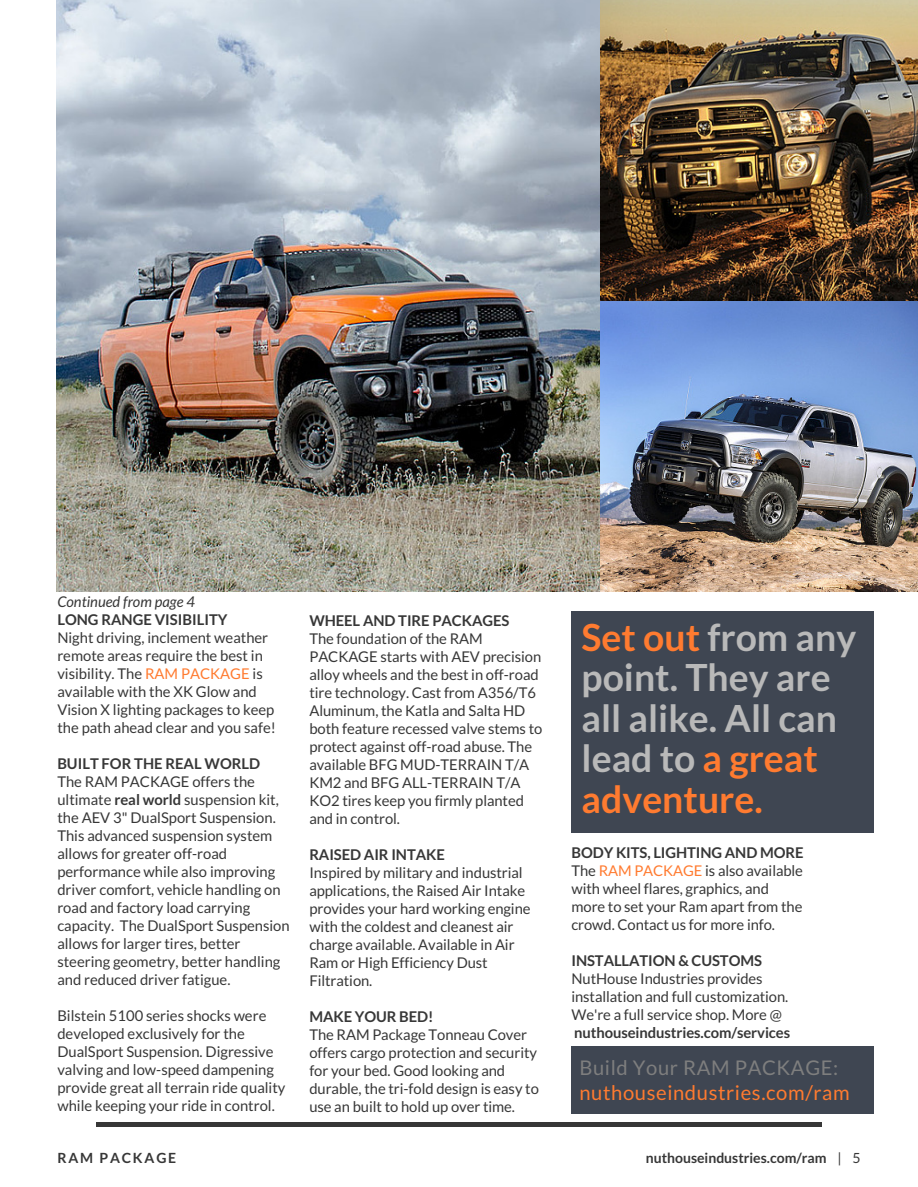
<style>
.page{position:relative;width:918px;height:1187px;background:#fff}
.page>*{position:absolute;margin:0;border:0;box-sizing:border-box;transform-origin:0 0}
.t1{font:700 37.35px/40.5px "Lato";color:#b9b9b9}
.t2{font:20.25px "Lato";letter-spacing:.03em;color:#ff7b30}
.t3{font:20.25px "Lato";letter-spacing:.03em;color:#7e7e7e}
.t4{font:14.85px/18px "Lato";letter-spacing:-.005em;color:#373737}
.t5{font:700 14.85px "Lato";letter-spacing:-.005em;color:#373737}
.t6{font:italic 14.85px "Lato";color:#373737}
.t7{font:700 13.95px "Lato";color:#373737}
.t8{font:700 13.95px "Lato";letter-spacing:.13em;color:#373737}
.s1{color:#ff7b30}
.s2{font-weight:700}
.s3{font-weight:400}
</style>
<div class="page">
<div style="left:96px;top:1121px;width:726px;height:5px;background:#373737"></div>
<div style="left:572px;top:611px;width:302px;height:221px;background:#3f4652"></div>
<img style="left:56px;top:0;width:545px;height:591px">
<img style="left:601px;top:0;width:317px;height:301px">
<img style="left:601px;top:301px;width:317px;height:290px">
<div style="left:572px;top:1046px;width:302px;height:67px;background:#3f4652"></div>
<p class="t6" style="left:57px;top:592px;width:139px">Continued from page 4</p>
<p class="t5" style="left:57px;top:610px;width:172px">LONG RANGE VISIBILITY</p>
<p class="t4" style="left:57px;top:628px;width:220px">Night driving, inclement weather remote areas require the best in visibility. The <span class="s1">RAM PACKAGE</span> is available with the XK Glow and<br>Vision X lighting packages to keep the path ahead clear and you safe!</p>
<p class="t5" style="left:57px;top:754px;width:204px">BUILT FOR THE REAL WORLD</p>
<p class="t4" style="left:57px;top:772px;width:234px">The RAM PACKAGE offers the ultimate <span class="s2">real world</span> suspension kit, the AEV 3" DualSport Suspension.<br>This advanced suspension system allows for greater off-road performance while also improving driver comfort, vehicle handling on road and factory load carrying capacity. The DualSport Suspension allows for larger tires, better steering geometry, better handling and reduced driver fatigue.</p>
<p class="t4" style="left:57px;top:1006px;width:230px">Bilstein 5100 series shocks were developed exclusively for the DualSport Suspension. Digressive valving and low-speed dampening provide great all terrain ride quality while keeping your ride in control.</p>
<p class="t8" style="left:57px;top:1149px;width:120px">RAM PACKAGE</p>
<p class="t5" style="left:309px;top:611px;width:201px">WHEEL AND TIRE PACKAGES</p>
<p class="t4" style="left:309px;top:629px;width:234px">The foundation of the RAM<br>PACKAGE starts with AEV precision alloy wheels and the best in off-road tire technology. Cast from A356/T6<br>Aluminum, the Katla and Salta HD both feature recessed valve stems to protect against off-road abuse. The available BFG MUD-TERRAIN T/A<br>KM2 and BFG ALL-TERRAIN T/A<br>KO2 tires keep you firmly planted and in control.</p>
<p class="t5" style="left:309px;top:845px;width:137px">RAISED AIR INTAKE</p>
<p class="t4" style="left:309px;top:863px;width:223px">Inspired by military and industrial applications, the Raised Air Intake provides your hard working engine with the coldest and cleanest air charge available. Available in Air<br>Ram or High Efficiency Dust<br>Filtration.</p>
<p class="t5" style="left:309px;top:1007px;width:126px">MAKE YOUR BED!</p>
<p class="t4" style="left:309px;top:1025px;width:231px">The RAM Package Tonneau Cover offers cargo protection and security for your bed. Good looking and durable, the tri-fold design is easy to use an built to hold up over time.</p>
<h1 class="t1" style="left:582px;top:616px;width:276px"><span class="s1">Set out</span> from any point. They are all alike. All can lead to <span class="s1">a great adventure.</span></h1>
<p class="t4" style="left:572px;top:843px;width:234px"><span class="s2">BODY KITS, LIGHTING AND MORE<br></span>The <span class="s1">RAM PACKAGE</span> is also available with wheel flares, graphics, and more to set your Ram apart from the crowd. Contact us for more info.</p>
<p class="t5" style="left:572px;top:951px;width:192px">INSTALLATION &amp; CUSTOMS</p>
<p class="t4" style="left:572px;top:969px;width:218px">NutHouse Industries provides installation and full customization.<br>We're a full service shop. More @</p>
<p class="t5" style="left:574px;top:1023px;width:217px">nuthouseindustries.com/services</p>
<h2 class="t3" style="left:579px;top:1054px;width:260px">Build Your RAM PACKAGE:</h2>
<h2 class="t2" style="left:579px;top:1080px;width:272px">nuthouseindustries.com/ram</h2>
<p class="t7" style="left:646px;top:1149px;width:216px">nuthouseindustries.com/ram <span class="s3">| 5</span></p>
</div>
